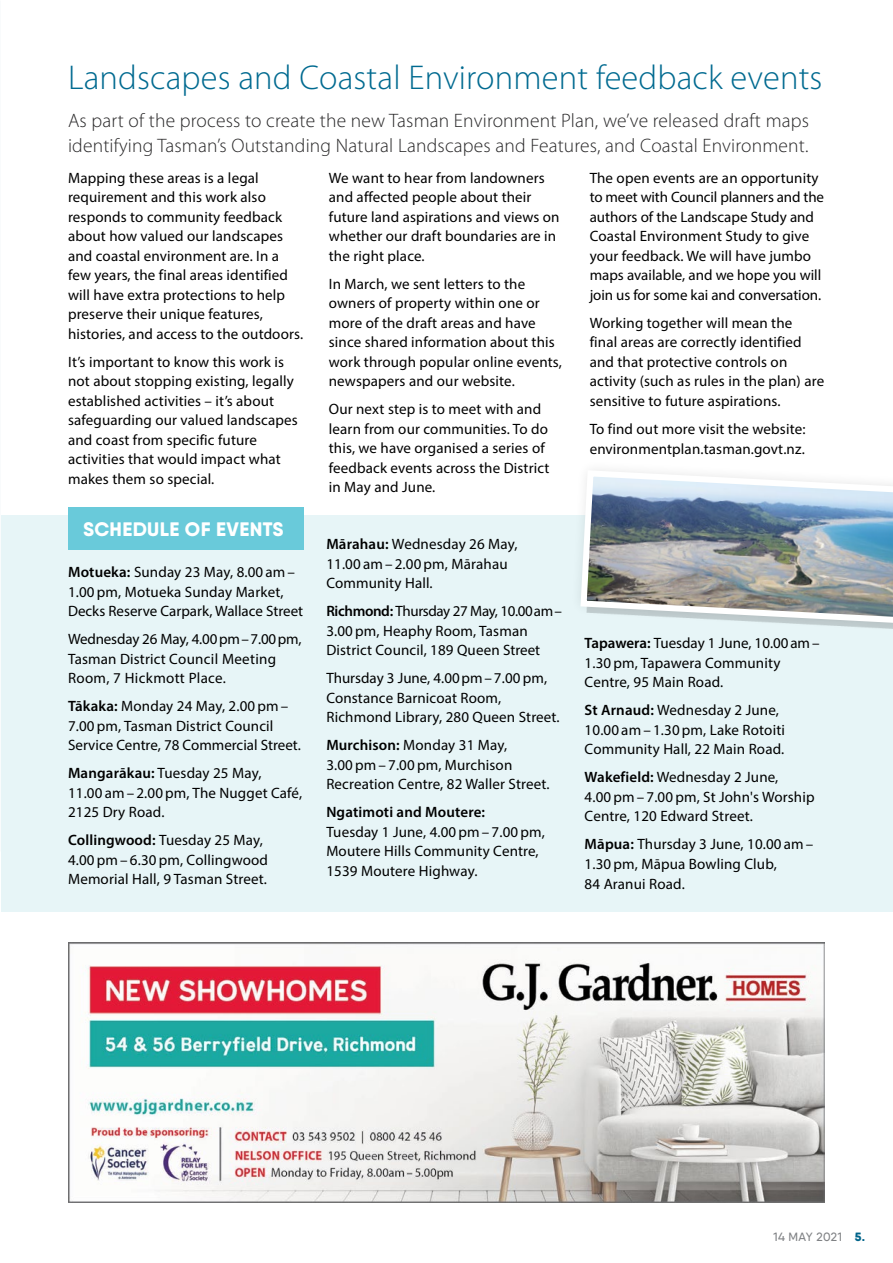
<style>
.page{position:relative;width:893px;height:1263px;background:#fff}
.page>*{position:absolute;margin:0;border:0;box-sizing:border-box;transform-origin:0 0}
.t1{font:300 34.5px "Myriad Pro";letter-spacing:.005em;color:#006a90}
.t2{font:300 19.5px/24.8px "Myriad Pro";letter-spacing:.01em;color:#292829}
.t3{font:800 19.5px "Qanelas Soft DEMO";letter-spacing:.02em;color:#fff}
.t4{font:15px/19.5px "Myriad Pro";letter-spacing:.01em;color:#000}
.t5{font:600 15px "Myriad Pro";letter-spacing:.01em;color:#000}
.t6{font:500 12px "Qanelas Soft DEMO";letter-spacing:.03em;color:#808285}
.s1{font-weight:600}
.s2{font-weight:800;color:#00648a}
</style>
<div class="page">
<div style="left:2px;top:515px;width:891px;height:397px;background:#e7f5f7"></div>
<hr style="left:0;top:0;width:1px;height:851px;background:#dce6eb">
<img style="left:580px;top:470px;width:313px;height:158px">
<img style="left:68px;top:943px;width:757px;height:259px">
<div style="left:68px;top:507px;width:235px;height:42px;background:#69cada"></div>
<h1 class="t1" style="left:68px;top:57px;width:756px">Landscapes and Coastal Environment feedback events</h1>
<h2 class="t2" style="left:68px;top:108px;width:743px">As part of the process to create the new Tasman Environment Plan, we’ve released draft maps identifying Tasman’s Outstanding Natural Landscapes and Features, and Coastal Environment.</h2>
<p class="t4" style="left:68px;top:168px;width:237px">Mapping these areas is a legal requirement and this work also responds to community feedback about how valued our landscapes and coastal environment are. In a few years, the final areas identified will have extra protections to help preserve their unique features, histories, and access to the outdoors.</p>
<p class="t4" style="left:68px;top:352px;width:231px">It’s important to know this work is not about stopping existing, legally established activities – it’s about safeguarding our valued landscapes and coast from specific future activities that would impact what makes them so special.</p>
<p class="t4" style="left:329px;top:168px;width:232px">We want to hear from landowners and affected people about their future land aspirations and views on whether our draft boundaries are in the right place.</p>
<p class="t4" style="left:329px;top:274px;width:235px">In March, we sent letters to the owners of property within one or more of the draft areas and have since shared information about this work through popular online events, newspapers and our website.</p>
<p class="t4" style="left:329px;top:399px;width:222px">Our next step is to meet with and learn from our communities. To do this, we have organised a series of feedback events across the District in May and June.</p>
<p class="t4" style="left:590px;top:168px;width:236px">The open events are an opportunity to meet with Council planners and the authors of the Landscape Study and Coastal Environment Study to give your feedback. We will have jumbo maps available, and we hope you will join us for some kai and conversation.</p>
<p class="t4" style="left:590px;top:313px;width:236px">Working together will mean the<br>final areas are correctly identified and that protective controls on activity (such as rules in the plan) are sensitive to future aspirations.</p>
<p class="t4" style="left:590px;top:418px;width:217px">To find out more visit the website: environmentplan.tasman.govt.nz.</p>
<h2 class="t3" style="left:84px;top:520px;width:201px">SCHEDULE OF EVENTS</h2>
<p class="t4" style="left:68px;top:562px;width:237px"><span class="s1">Motueka:</span> Sunday 23 May, 8.00 am –<br>1.00 pm, Motueka Sunday Market,<br>Decks Reserve Carpark, Wallace Street</p>
<p class="t4" style="left:68px;top:629px;width:235px">Wednesday 26 May, 4.00pm–7.00pm,<br>Tasman District Council Meeting<br>Room, 7 Hickmott Place.</p>
<p class="t4" style="left:68px;top:696px;width:234px"><span class="s1">Tākaka:</span> Monday 24 May, 2.00 pm –<br>7.00 pm, Tasman District Council<br>Service Centre, 78 Commercial Street.</p>
<p class="t4" style="left:68px;top:763px;width:236px"><span class="s1">Mangarākau:</span> Tuesday 25 May,<br>11.00 am – 2.00 pm, The Nugget Café,<br>2125 Dry Road.</p>
<p class="t4" style="left:68px;top:830px;width:201px"><span class="s1">Collingwood:</span> Tuesday 25 May,<br>4.00 pm – 6.30 pm, Collingwood<br>Memorial Hall, 9 Tasman Street.</p>
<p class="t4" style="left:326px;top:534px;width:193px"><span class="s1">Mārahau:</span> Wednesday 26 May,<br>11.00 am – 2.00 pm, Mārahau<br>Community Hall.</p>
<p class="t4" style="left:326px;top:601px;width:237px"><span class="s1">Richmond:</span> Thursday 27 May, 10.00am–<br>3.00 pm, Heaphy Room, Tasman<br>District Council, 189 Queen Street</p>
<p class="t4" style="left:326px;top:668px;width:235px">Thursday 3 June, 4.00pm–7.00 pm,<br>Constance Barnicoat Room,<br>Richmond Library, 280 Queen Street.</p>
<p class="t4" style="left:326px;top:735px;width:225px"><span class="s1">Murchison:</span> Monday 31 May,<br>3.00 pm – 7.00 pm, Murchison<br>Recreation Centre, 82 Waller Street.</p>
<p class="t5" style="left:326px;top:803px;width:160px">Ngatimoti and Moutere:</p>
<p class="t4" style="left:326px;top:822px;width:220px">Tuesday 1 June, 4.00 pm – 7.00 pm,<br>Moutere Hills Community Centre,<br>1539 Moutere Highway.</p>
<p class="t4" style="left:585px;top:633px;width:236px"><span class="s1">Tapawera:</span> Tuesday 1 June, 10.00am–<br>1.30 pm, Tapawera Community<br>Centre, 95 Main Road.</p>
<p class="t4" style="left:585px;top:700px;width:202px"><span class="s1">St Arnaud:</span> Wednesday 2 June,<br>10.00 am – 1.30 pm, Lake Rotoiti<br>Community Hall, 22 Main Road.</p>
<p class="t4" style="left:585px;top:767px;width:231px"><span class="s1">Wakefield:</span> Wednesday 2 June,<br>4.00 pm – 7.00 pm, St John's Worship<br>Centre, 120 Edward Street.</p>
<p class="t4" style="left:585px;top:834px;width:230px;line-height:20px"><span class="s1">Māpua:</span> Thursday 3 June, 10.00 am –<br>1.30 pm, Māpua Bowling Club,<br>84 Aranui Road.</p>
<p class="t6" style="left:774px;top:1231px;width:93px">14 MAY 2021 <span class="s2">5.</span></p>
</div>
